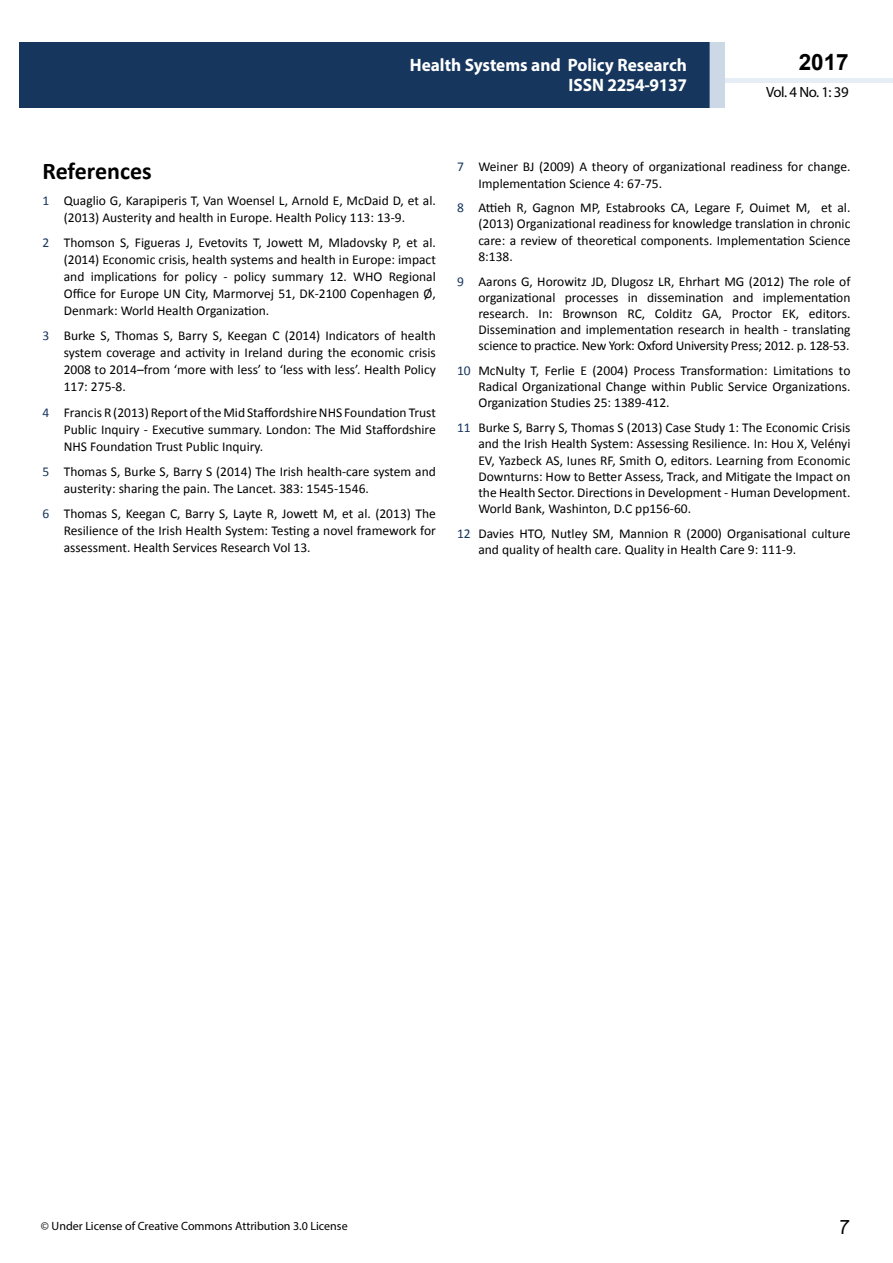
<style>
.page{position:relative;width:893px;height:1263px;background:#fff}
.page>*{position:absolute;margin:0;border:0;box-sizing:border-box;transform-origin:0 0}
.t1{font:25.5px "Tunga";color:#000}
.t2{font:700 24px "Calibri";color:#000}
.t3{font:700 22.5px "Arial";color:#000}
.t4{font:700 18px/21.6px "Myriad Pro";color:#fff;text-align:right;scale:.96 1}
.t5{font:14.85px "Myriad Pro";letter-spacing:-.03em;color:#000}
.t6{font:13.5px/16.2px "Calibri";color:#000;text-align:justify}
.t7{font:12px "Myriad Pro";color:#000}
.s1{color:#16365d}
</style>
<div class="page">
<hr style="left:725px;top:78px;width:168px;height:4px;background:#e7edf4">
<div style="left:19px;top:42px;width:690px;height:66px;background:#16365d"></div>
<div style="left:709px;top:42px;width:16px;height:66px;background:#cdd8e7"></div>
<h3 class="t4" style="left:517px;top:53px;width:198px">ARCHIVOS DE MEDICINA<br>ISSN 1698-9465</h3>
<h3 class="t3" style="left:799px;top:47px;width:52px">2017</h3>
<h3 class="t4" style="left:410px;top:54px;width:290px;line-height:19.8px">Health Systems and Policy Research<br>ISSN 2254-9137</h3>
<p class="t5" style="left:766px;top:83px;width:84px">Vol. 4 No. 1: 39</p>
<h2 class="t2" style="left:43px;top:156px;width:111px">References</h2>
<p class="t6" style="left:64px;top:192px;width:374px;line-height:17px;text-indent:-21px"><span class="s1">1</span> Quaglio G, Karapiperis T, Van Woensel L, Arnold E, McDaid D, et al. (2013) Austerity and health in Europe. Health Policy 113: 13-9.</p>
<p class="t6" style="left:64px;top:234px;width:374px;line-height:17px;text-indent:-21px"><span class="s1">2</span> Thomson S, Figueras J, Evetovits T, Jowett M, Mladovsky P, et al. (2014) Economic crisis, health systems and health in Europe: impact and implications for policy - policy summary 12. WHO Regional Office for Europe UN City, Marmorvej 51, DK-2100 Copenhagen Ø, Denmark: World Health Organization.</p>
<p class="t6" style="left:64px;top:327px;width:374px;line-height:17px;text-indent:-21px"><span class="s1">3</span> Burke S, Thomas S, Barry S, Keegan C (2014) Indicators of health system coverage and activity in Ireland during the economic crisis 2008 to 2014–from ‘more with less’ to ‘less with less’. Health Policy 117: 275-8.</p>
<p class="t6" style="left:64px;top:404px;width:374px;line-height:17px;text-indent:-21px"><span class="s1">4</span> Francis R (2013) Report of the Mid Staffordshire NHS Foundation Trust Public Inquiry - Executive summary. London: The Mid Staffordshire NHS Foundation Trust Public Inquiry.</p>
<p class="t6" style="left:64px;top:463px;width:374px;line-height:17px;text-indent:-21px"><span class="s1">5</span> Thomas S, Burke S, Barry S (2014) The Irish health-care system and austerity: sharing the pain. The Lancet. 383: 1545-1546.</p>
<p class="t6" style="left:64px;top:506px;width:374px;line-height:16.6px;text-indent:-21px"><span class="s1">6</span> Thomas S, Keegan C, Barry S, Layte R, Jowett M, et al. (2013) The Resilience of the Irish Health System: Testing a novel framework for assessment. Health Services Research Vol 13.</p>
<p class="t6" style="left:478px;top:159px;width:374px;text-indent:-21px"><span class="s1">7</span> Weiner BJ (2009) A theory of organizational readiness for change.<br>Implementation Science 4: 67-75.</p>
<p class="t6" style="left:478px;top:200px;width:374px;text-indent:-21px"><span class="s1">8</span> Attieh R, Gagnon MP, Estabrooks CA, Legare F, Ouimet M, et al. (2013) Organizational readiness for knowledge translation in chronic care: a review of theoretical components. Implementation Science 8:138.</p>
<p class="t6" style="left:478px;top:273px;width:374px;text-indent:-21px"><span class="s1">9</span> Aarons G, Horowitz JD, Dlugosz LR, Ehrhart MG (2012) The role of organizational processes in dissemination and implementation research. In: Brownson RC, Colditz GA, Proctor EK, editors.<br>Dissemination and implementation research in health - translating science to practice. New York: Oxford University Press; 2012. p. 128-53.</p>
<p class="t6" style="left:478px;top:362px;width:374px;text-indent:-21px"><span class="s1">10</span> McNulty T, Ferlie E (2004) Process Transformation: Limitations to Radical Organizational Change within Public Service Organizations.<br>Organization Studies 25: 1389-412.</p>
<p class="t6" style="left:478px;top:420px;width:374px;text-indent:-21px"><span class="s1">11</span> Burke S, Barry S, Thomas S (2013) Case Study 1: The Economic Crisis and the Irish Health System: Assessing Resilience. In: Hou X, Velényi EV, Yazbeck AS, Iunes RF, Smith O, editors. Learning from Economic Downturns: How to Better Assess, Track, and Mitigate the Impact on the Health Sector. Directions in Development - Human Development.<br>World Bank, Washinton, D.C pp156-60.</p>
<p class="t6" style="left:478px;top:525px;width:374px;text-indent:-21px"><span class="s1">12</span> Davies HTO, Nutley SM, Mannion R (2000) Organisational culture and quality of health care. Quality in Health Care 9: 111-9.</p>
<p class="t7" style="left:41px;top:1218px;width:308px">© Under License of Creative Commons Attribution 3.0 License</p>
<h1 class="t1" style="left:839px;top:1210px;width:11px">7</h1>
</div>
